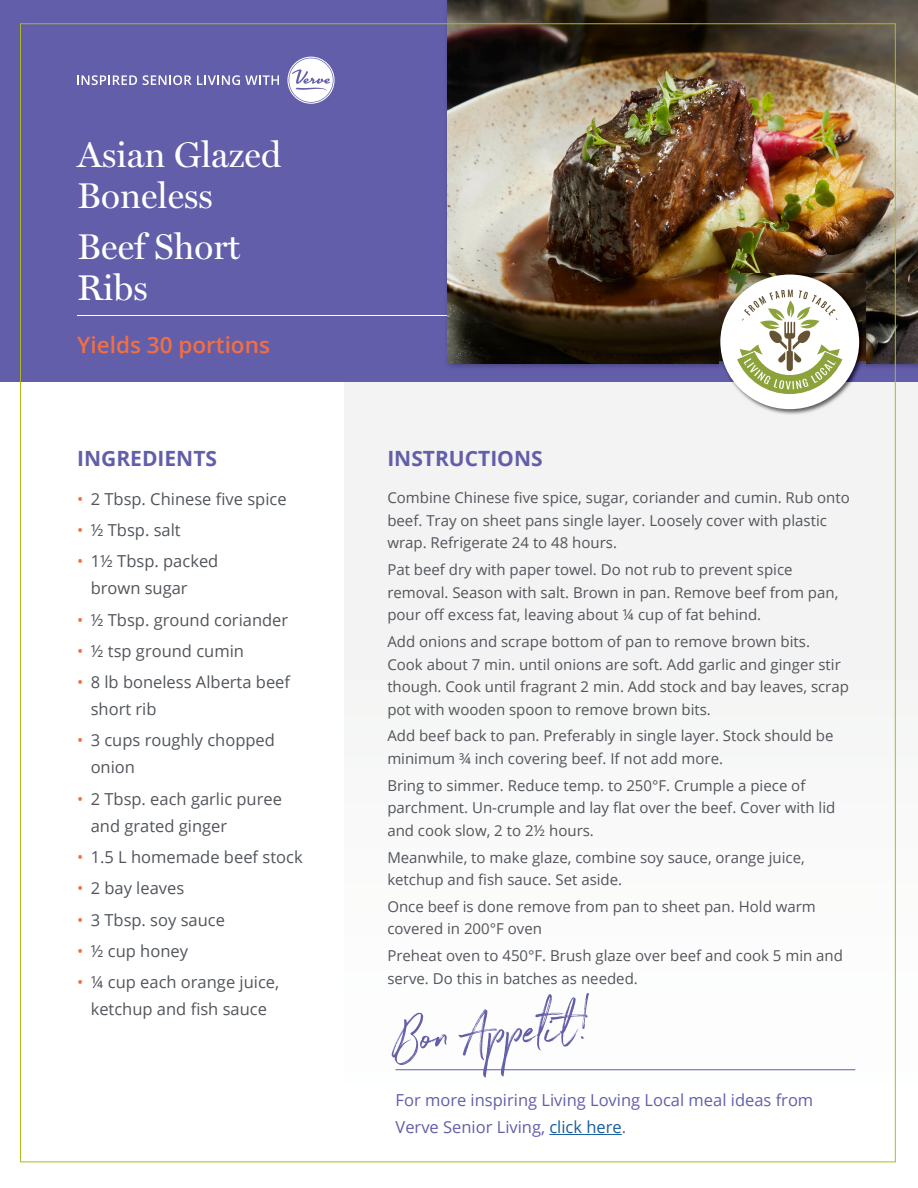
<style>
.page{position:relative;width:918px;height:1188px;background:#fff}
.page>*{position:absolute;margin:0;border:0;box-sizing:border-box;transform-origin:0 0}
.t1{font:57px "Northwell";color:#625ea9}
.t2{font:36px/41px "Miller Display";color:#fff}
.t3{font:600 22.5px "Open Sans";color:#f36f42}
.t4{font:700 21px "Open Sans";color:#625ea9}
.t5{font:16.5px/27px "Open Sans";color:#51555b}
.t6{font:16.5px/27px "Open Sans";color:#625ea9}
.t7{font:15px/22.5px "Open Sans";color:#51555b}
.s1{font-family:"Miller Text"}
.s2{color:#f36f42}
.s3{font-family:"Northwell Alt"}
.s4{color:#175d9e}
</style>
<div class="page">
<img style="left:344px;top:381px;width:574px;height:782px">
<div style="left:0;top:0;width:918px;height:381px;background:#625ea9"></div>
<hr style="left:77px;top:315px;width:669px;height:1px;background:#fff">
<img style="left:444px;top:0;width:52px;height:368px">
<img style="left:447px;top:1px;width:471px;height:363px">
<svg style="left:77px;top:75px;width:60px;height:10px"></svg>
<svg style="left:143px;top:75px;width:136px;height:10px"></svg>
<svg style="left:287px;top:57px;width:48px;height:47px"></svg>
<hr style="left:549px;top:1134px;width:73px;height:1px;background:#175d9e">
<hr style="left:396px;top:1069px;width:459px;height:1px;background:#625ea9">
<img style="left:719px;top:273px;width:146px;height:142px">
<div style="left:720px;top:275px;width:139px;height:134px;background:#fff;border-radius:50%"></div>
<svg style="left:737px;top:290px;width:105px;height:104px"></svg>
<h2 class="t2" style="left:77px;top:134px;width:206px">Asian Glazed<br>Boneless</h2>
<h2 class="t2" style="left:77px;top:226px;width:164px">Beef Short<br><span class="s1">R</span>ibs</h2>
<h3 class="t3" style="left:77px;top:329px;width:194px">Yields 30 portions</h3>
<h3 class="t4" style="left:77px;top:443px;width:141px">INGREDIENTS</h3>
<h3 class="t4" style="left:387px;top:443px;width:157px">INSTRUCTIONS</h3>
<p class="t7" style="left:387px;top:486px;width:464px">Combine Chinese five spice, sugar, coriander and cumin. Rub onto beef. Tray on sheet pans single layer. Loosely cover with plastic wrap. Refrigerate 24 to 48 hours.</p>
<p class="t7" style="left:387px;top:558px;width:453px">Pat beef dry with paper towel. Do not rub to prevent spice removal. Season with salt. Brown in pan. Remove beef from pan, pour off excess fat, leaving about ¼ cup of fat behind.</p>
<p class="t7" style="left:387px;top:630px;width:463px">Add onions and scrape bottom of pan to remove brown bits.<br>Cook about 7 min. until onions are soft. Add garlic and ginger stir though. Cook until fragrant 2 min. Add stock and bay leaves, scrap pot with wooden spoon to remove brown bits.</p>
<p class="t7" style="left:387px;top:724px;width:448px">Add beef back to pan. Preferably in single layer. Stock should be minimum ¾ inch covering beef. If not add more.</p>
<p class="t7" style="left:387px;top:774px;width:450px">Bring to simmer. Reduce temp. to 250°F. Crumple a piece of parchment. Un-crumple and lay flat over the beef. Cover with lid and cook slow, 2 to 2½ hours.</p>
<p class="t7" style="left:387px;top:845px;width:419px">Meanwhile, to make glaze, combine soy sauce, orange juice, ketchup and fish sauce. Set aside.</p>
<p class="t7" style="left:387px;top:895px;width:430px">Once beef is done remove from pan to sheet pan. Hold warm covered in 200°F oven</p>
<p class="t7" style="left:387px;top:944px;width:457px">Preheat oven to 450°F. Brush glaze over beef and cook 5 min and serve. Do this in batches as needed.</p>
<p class="t5" style="left:77px;top:485px;width:211px"><span class="s2">•</span> 2 Tbsp. Chinese five spice</p>
<p class="t5" style="left:77px;top:516px;width:105px"><span class="s2">•</span> ½ Tbsp. salt</p>
<p class="t5" style="left:91px;top:547px;width:129px;text-indent:-13px"><span class="s2">•</span> 1½ Tbsp. packed brown sugar</p>
<p class="t5" style="left:77px;top:606px;width:213px"><span class="s2">•</span> ½ Tbsp. ground coriander</p>
<p class="t5" style="left:77px;top:637px;width:168px"><span class="s2">•</span> ½ tsp ground cumin</p>
<p class="t5" style="left:91px;top:668px;width:201px;text-indent:-13px"><span class="s2">•</span> 8 lb boneless Alberta beef short rib</p>
<p class="t5" style="left:91px;top:727px;width:186px;text-indent:-13px"><span class="s2">•</span> 3 cups roughly chopped onion</p>
<p class="t5" style="left:91px;top:785px;width:193px;text-indent:-13px"><span class="s2">•</span> 2 Tbsp. each garlic puree and grated ginger</p>
<p class="t5" style="left:77px;top:843px;width:227px"><span class="s2">•</span> 1.5 L homemade beef stock</p>
<p class="t5" style="left:77px;top:874px;width:109px"><span class="s2">•</span> 2 bay leaves</p>
<p class="t5" style="left:77px;top:906px;width:149px"><span class="s2">•</span> 3 Tbsp. soy sauce</p>
<p class="t5" style="left:77px;top:937px;width:112px"><span class="s2">•</span> ½ cup honey</p>
<p class="t5" style="left:77px;top:968px;width:203px;text-align:center"><span class="s2">•</span> ¼ cup each orange juice, ketchup and fish sauce</p>
<h1 class="t1" style="left:393px;top:997px;width:196px;rotate:-3deg">Bon Appeti<span class="s3">t!</span></h1>
<p class="t6" style="left:396px;top:1086px;width:419px">For more inspiring Living Loving Local meal ideas from<br>Verve Senior Living, <span class="s4">click here</span>.</p>
</div>
